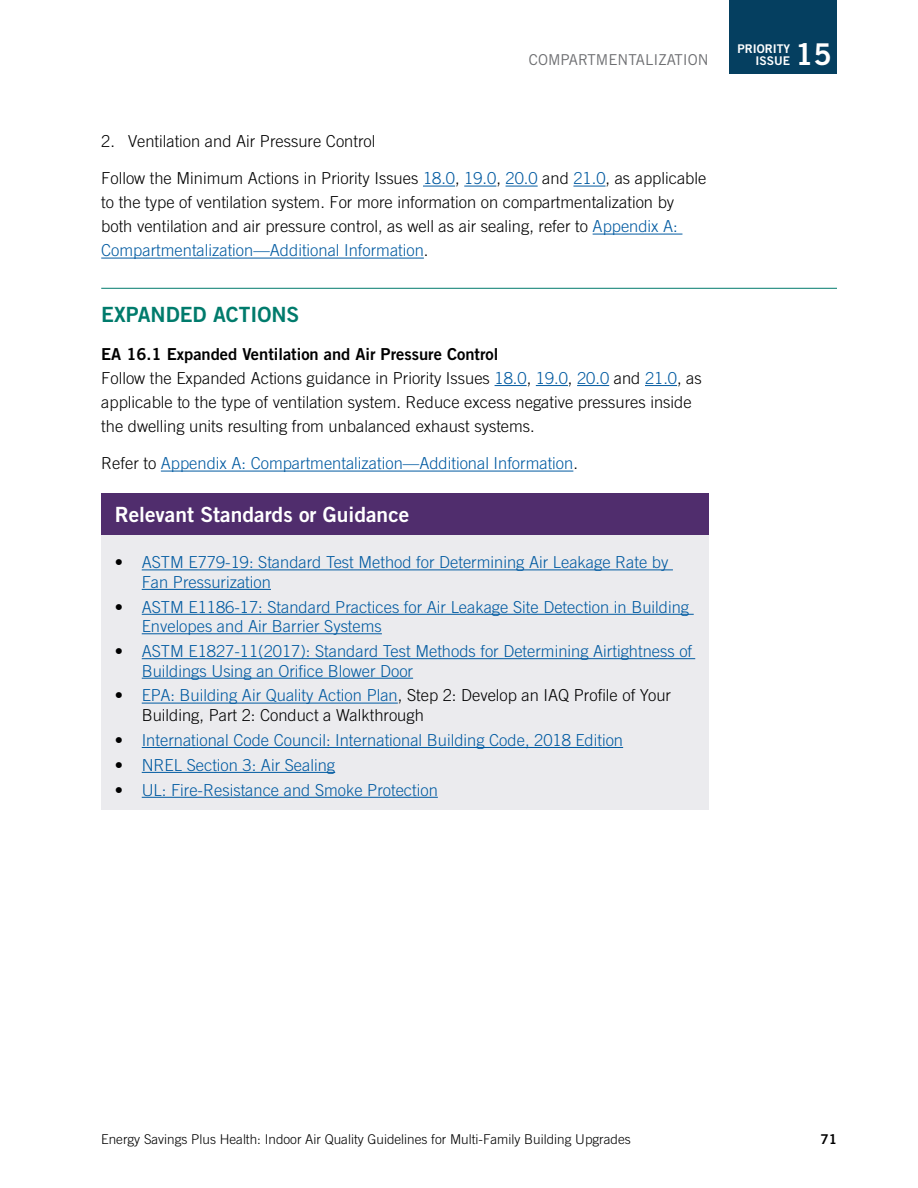
<style>
.page{position:relative;width:918px;height:1188px;background:#fff}
.page>*{position:absolute;margin:0;border:0;box-sizing:border-box;transform-origin:0 0}
.t1{font:30px "Trade Gothic LT Std Bd 2";color:#fff}
.t2{font:21px "Trade Gothic LT Std Bd 2";color:#fff}
.t3{font:21px "Trade Gothic LT Std Bd 2";color:#007b6c}
.t4{font:300 16.5px/24px "Trade Gothic LT Std";color:#000}
.t5{font:300 16.5px/19.5px "Trade Gothic LT Std";color:#005aa1}
.t6{font:16.5px "Trade Gothic LT Std Bd 2";color:#000}
.t7{font:15px "Trade Gothic LT Std";color:#6d6e71}
.t8{font:300 13.5px "Trade Gothic LT Std";color:#000}
.t9{font:13.5px "Trade Gothic LT Std Bd 2";color:#000}
.t10{font:12px/12px "Trade Gothic LT Std Bd 2";color:#fff;text-align:right}
.s1{color:#005aa1}
.s2{color:#000}
</style>
<div class="page">
<div style="left:729px;top:0;width:108px;height:74px;background:#053f60"></div>
<div style="left:101px;top:493px;width:608px;height:316px;background:#ebebee"></div>
<hr style="left:101px;top:288px;width:736px;height:1px;background:#007b6c">
<hr style="left:423px;top:186px;width:32px;height:1px;background:#005aa1">
<hr style="left:464px;top:186px;width:32px;height:1px;background:#005aa1">
<hr style="left:506px;top:186px;width:32px;height:1px;background:#005aa1">
<hr style="left:573px;top:186px;width:33px;height:1px;background:#005aa1">
<hr style="left:593px;top:234px;width:89px;height:1px;background:#005aa1">
<hr style="left:101px;top:258px;width:323px;height:1px;background:#005aa1">
<hr style="left:495px;top:385px;width:32px;height:1px;background:#005aa1">
<hr style="left:536px;top:385px;width:32px;height:1px;background:#005aa1">
<hr style="left:577px;top:385px;width:32px;height:1px;background:#005aa1">
<hr style="left:645px;top:385px;width:32px;height:1px;background:#005aa1">
<hr style="left:161px;top:471px;width:412px;height:1px;background:#005aa1">
<hr style="left:142px;top:569px;width:531px;height:1px;background:#005aa1">
<hr style="left:142px;top:589px;width:129px;height:1px;background:#005aa1">
<hr style="left:142px;top:614px;width:552px;height:1px;background:#005aa1">
<hr style="left:142px;top:633px;width:240px;height:1px;background:#005aa1">
<hr style="left:142px;top:658px;width:553px;height:1px;background:#005aa1">
<hr style="left:142px;top:678px;width:271px;height:1px;background:#005aa1">
<hr style="left:142px;top:703px;width:256px;height:1px;background:#005aa1">
<hr style="left:142px;top:747px;width:481px;height:1px;background:#005aa1">
<hr style="left:142px;top:772px;width:193px;height:1px;background:#005aa1">
<hr style="left:142px;top:797px;width:296px;height:1px;background:#005aa1">
<div style="left:101px;top:493px;width:608px;height:41px;background:#502d6d"></div>
<p class="t7" style="left:529px;top:50px;width:181px">COMPARTMENTALIZATION</p>
<p class="t10" style="left:738px;top:42px;width:54px">PRIORITY<br>ISSUE</p>
<h1 class="t1" style="left:795px;top:36px;width:38px">15</h1>
<p class="t4" style="left:101px;top:129px;width:276px">2. Ventilation and Air Pressure Control</p>
<p class="t4" style="left:101px;top:166px;width:607px">Follow the Minimum Actions in Priority Issues <span class="s1">18.0</span>, <span class="s1">19.0</span>, <span class="s1">20.0</span> and <span class="s1">21.0</span>, as applicable to the type of ventilation system. For more information on compartmentalization by both ventilation and air pressure control, as well as air sealing, refer to <span class="s1">Appendix A:<br>Compartmentalization—Additional Information</span>.</p>
<h5 class="t3" style="left:101px;top:302px;width:200px">EXPANDED ACTIONS</h5>
<h6 class="t6" style="left:101px;top:344px;width:399px">EA 16.1 Expanded Ventilation and Air Pressure Control</h6>
<p class="t4" style="left:101px;top:366px;width:602px">Follow the Expanded Actions guidance in Priority Issues <span class="s1">18.0</span>, <span class="s1">19.0</span>, <span class="s1">20.0</span> and <span class="s1">21.0</span>, as applicable to the type of ventilation system. Reduce excess negative pressures inside the dwelling units resulting from unbalanced exhaust systems.</p>
<p class="t5" style="left:101px;top:454px;width:478px"><span class="s2">Refer to</span> Appendix A: Compartmentalization—Additional Information<span class="s2">.</span></p>
<h4 class="t2" style="left:115px;top:501px;width:296px">Relevant Standards or Guidance</h4>
<p class="t5" style="left:142px;top:552px;width:528px;text-indent:-27px"><span class="s2">•</span> ASTM E779-19: Standard Test Method for Determining Air Leakage Rate by<br>Fan Pressurization</p>
<p class="t5" style="left:142px;top:597px;width:549px;text-indent:-27px"><span class="s2">•</span> ASTM E1186-17: Standard Practices for Air Leakage Site Detection in Building<br>Envelopes and Air Barrier Systems</p>
<p class="t5" style="left:142px;top:641px;width:552px;text-indent:-27px"><span class="s2">•</span> ASTM E1827-11(2017): Standard Test Methods for Determining Airtightness of<br>Buildings Using an Orifce Blower Door</p>
<p class="t4" style="left:142px;top:686px;width:531px;line-height:19.5px;text-indent:-27px">• <span class="s1">EPA: Building Air Quality Action Plan</span>, Step 2: Develop an IAQ Profle of Your<br>Building, Part 2: Conduct a Walkthrough</p>
<p class="t5" style="left:115px;top:730px;width:510px"><span class="s2">•</span> International Code Council: International Building Code, 2018 Edition</p>
<p class="t5" style="left:115px;top:755px;width:222px"><span class="s2">•</span> NREL Section 3: Air Sealing</p>
<p class="t5" style="left:115px;top:780px;width:325px"><span class="s2">•</span> UL: Fire-Resistance and Smoke Protection</p>
<p class="t8" style="left:101px;top:1131px;width:531px">Energy Savings Plus Health: Indoor Air Quality Guidelines for Multi-Family Building Upgrades</p>
<p class="t9" style="left:821px;top:1131px;width:18px">71</p>
</div>
